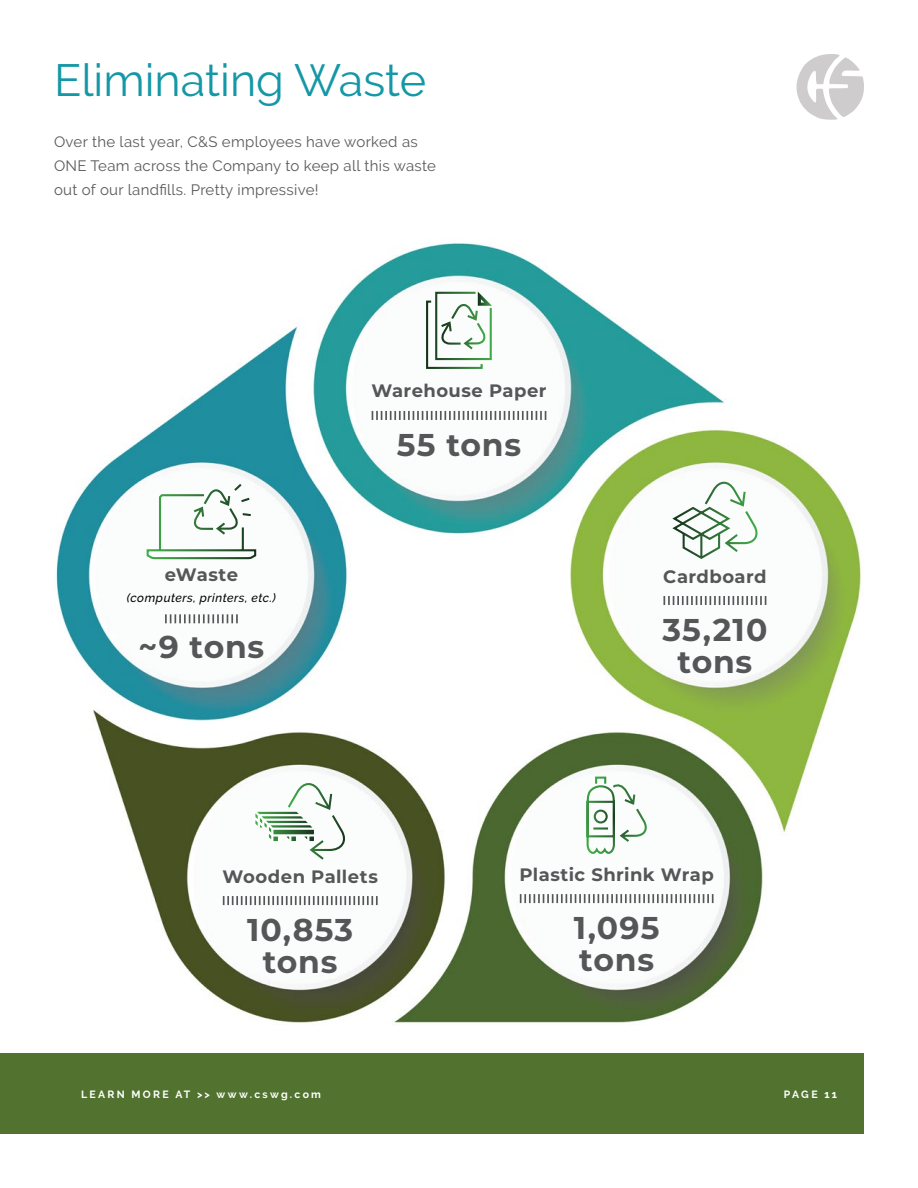
<style>
.page{position:relative;width:918px;height:1188px;background:#fff}
.page>*{position:absolute;margin:0;border:0;box-sizing:border-box;transform-origin:0 0}
.t1{font:45px "Raleway";color:#1497a6}
.t2{font:700 31.5px/31.5px "Montserrat";letter-spacing:.025em;color:#565659;text-align:center}
.t3{font:700 18px "Montserrat";letter-spacing:.02em;color:#565659}
.t4{font:15px/24px "Raleway";letter-spacing:.02em;color:#58595b}
.t5{font:italic 500 12px "Raleway";letter-spacing:.04em;color:#000}
.t6{font:700 10.5px "Raleway";letter-spacing:.22em;color:#fff}
</style>
<div class="page">
<img style="left:56px;top:243px;width:805px;height:781px">
<svg style="left:372px;top:411px;width:174px;height:9px"></svg>
<svg style="left:425px;top:291px;width:68px;height:79px"></svg>
<svg style="left:663px;top:596px;width:103px;height:9px"></svg>
<svg style="left:670px;top:477px;width:93px;height:83px"></svg>
<svg style="left:520px;top:894px;width:194px;height:9px"></svg>
<svg style="left:585px;top:776px;width:66px;height:79px"></svg>
<svg style="left:223px;top:896px;width:155px;height:9px"></svg>
<svg style="left:257px;top:779px;width:94px;height:83px"></svg>
<svg style="left:165px;top:614px;width:73px;height:9px"></svg>
<svg style="left:146px;top:482px;width:111px;height:78px"></svg>
<div style="left:0;top:1053px;width:864px;height:81px;background:#51732f"></div>
<svg style="left:796px;top:54px;width:68px;height:66px"></svg>
<h1 class="t1" style="left:54px;top:54px;width:374px">Eliminating Waste</h1>
<p class="t4" style="left:54px;top:130px;width:384px">Over the last year, C&amp;S employees have worked as<br>ONE Team across the Company to keep all this waste out of our landfills. Pretty impressive!</p>
<p class="t3" style="left:165px;top:561px;width:75px">eWaste</p>
<p class="t5" style="left:127px;top:591px;width:151px">(computers, printers, etc.)</p>
<h2 class="t2" style="left:138px;top:629px;width:127px">~9 tons</h2>
<p class="t3" style="left:371px;top:378px;width:177px">Warehouse Paper</p>
<h2 class="t2" style="left:397px;top:427px;width:126px">55 tons</h2>
<p class="t3" style="left:663px;top:563px;width:105px">Cardboard</p>
<h2 class="t2" style="left:663px;top:612px;width:106px">35,210 tons</h2>
<p class="t3" style="left:223px;top:863px;width:157px">Wooden Pallets</p>
<h2 class="t2" style="left:247px;top:913px;width:108px">10,853 tons</h2>
<p class="t3" style="left:520px;top:861px;width:196px">Plastic Shrink Wrap</p>
<h2 class="t2" style="left:574px;top:911px;width:87px;text-align:left">1,095 tons</h2>
<p class="t6" style="left:81px;top:1089px;width:242px">LEARN MORE AT &gt;&gt; www.cswg.com</p>
<p class="t6" style="left:784px;top:1089px;width:55px">PAGE 11</p>
</div>
